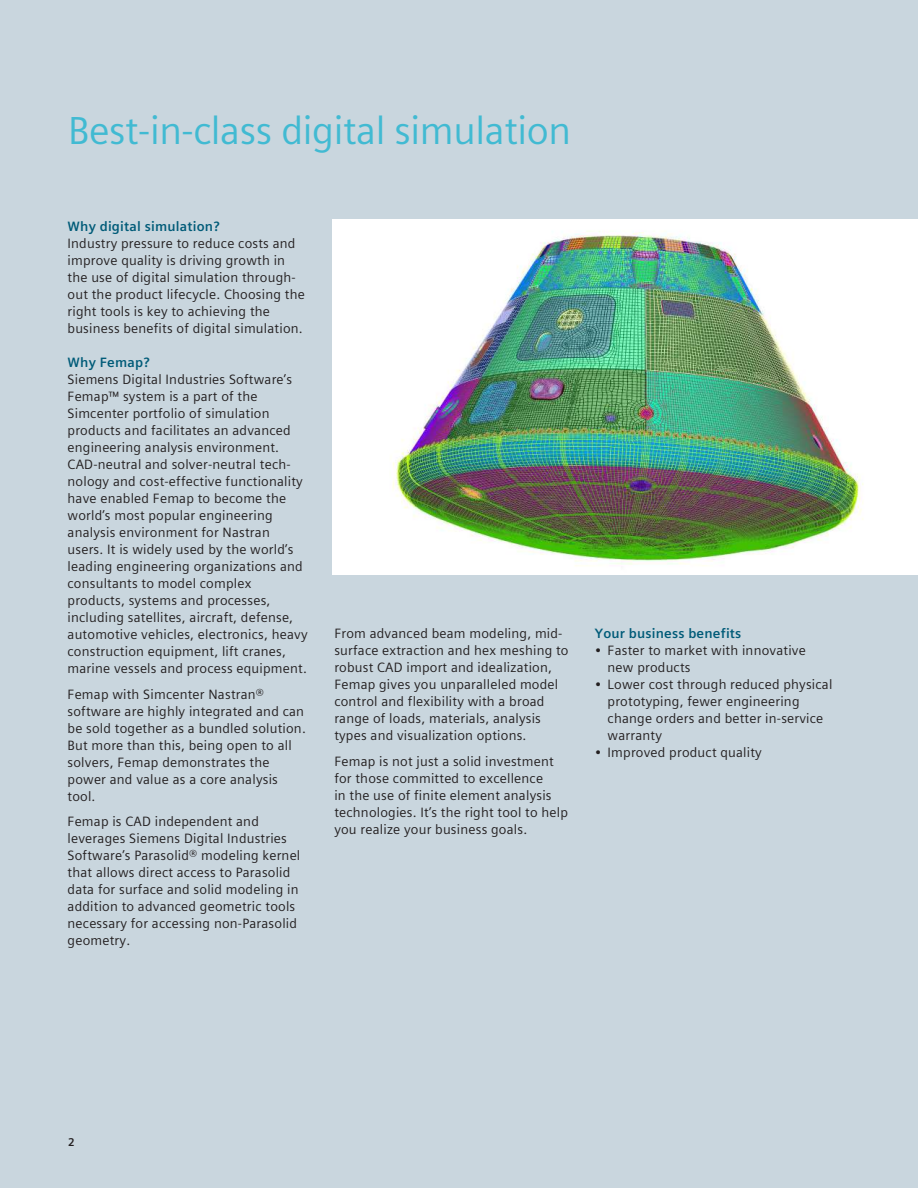
<style>
.page{position:relative;width:918px;height:1188px;background:#c9d6de}
.page>*{position:absolute;margin:0;border:0;box-sizing:border-box;transform-origin:0 0}
.t1{font:39px "Siemens Sans Global";letter-spacing:-.01em;color:#41bad2}
.t2{font:13.5px/17px "Siemens Sans Global";letter-spacing:.015em;color:#231f20}
.t3{font:700 13.5px "Siemens Sans Global";letter-spacing:.015em;color:#005b78}
.t4{font:700 11.25px "Siemens Sans Global";color:#231f20}
</style>
<div class="page">
<img style="left:333px;top:220px;width:585px;height:354px">
<h1 class="t1" style="left:68px;top:101px;width:505px">Best-in-class digital simulation</h1>
<p class="t3" style="left:68px;top:216px;width:153px">Why digital simulation?</p>
<p class="t2" style="left:68px;top:235px;width:239px">Industry pressure to reduce costs and improve quality is driving growth in the use of digital simulation through&shy;out the product lifecycle. Choosing the right tools is key to achieving the business benefits of digital simulation.</p>
<p class="t3" style="left:68px;top:352px;width:83px">Why Femap?</p>
<p class="t2" style="left:68px;top:371px;width:242px">Siemens Digital Industries Software’s Femap™ system is a part of the Simcenter portfolio of simulation products and facilitates an advanced engineering analysis environment.<br>CAD-neutral and solver-neutral tech&shy;nology and cost-effective functionality have enabled Femap to become the world’s most popular engineering analysis environment for Nastran users. It is widely used by the world’s leading engineering organizations and consultants to model complex products, systems and processes, including satellites, aircraft, defense, automotive vehicles, electronics, heavy construction equipment, lift cranes, marine vessels and process equipment.</p>
<p class="t2" style="left:68px;top:686px;width:240px">Femap with Simcenter Nastran® software are highly integrated and can be sold together as a bundled solution.<br>But more than this, being open to all solvers, Femap demonstrates the power and value as a core analysis tool.</p>
<p class="t2" style="left:68px;top:813px;width:234px">Femap is CAD independent and leverages Siemens Digital Industries Software’s Parasolid® modeling kernel that allows direct access to Parasolid data for surface and solid modeling in addition to advanced geometric tools necessary for accessing non-Parasolid geometry.</p>
<p class="t2" style="left:334px;top:625px;width:236px">From advanced beam modeling, mid&shy;surface extraction and hex meshing to robust CAD import and idealization, Femap gives you unparalleled model control and flexibility with a broad range of loads, materials, analysis types and visualization options.</p>
<p class="t2" style="left:334px;top:753px;width:235px">Femap is not just a solid investment for those committed to excellence<br>in the use of finite element analysis technologies. It’s the right tool to help you realize your business goals.</p>
<p class="t3" style="left:595px;top:623px;width:148px">Your business benefits</p>
<p class="t2" style="left:608px;top:642px;width:200px;text-indent:-13px">• Faster to market with innovative new products</p>
<p class="t2" style="left:608px;top:676px;width:226px;text-indent:-13px">• Lower cost through reduced physical prototyping, fewer engineering change orders and better in-service warranty</p>
<p class="t2" style="left:595px;top:744px;width:169px">• Improved product quality</p>
<p class="t4" style="left:68px;top:1133px;width:8px">2</p>
</div>
